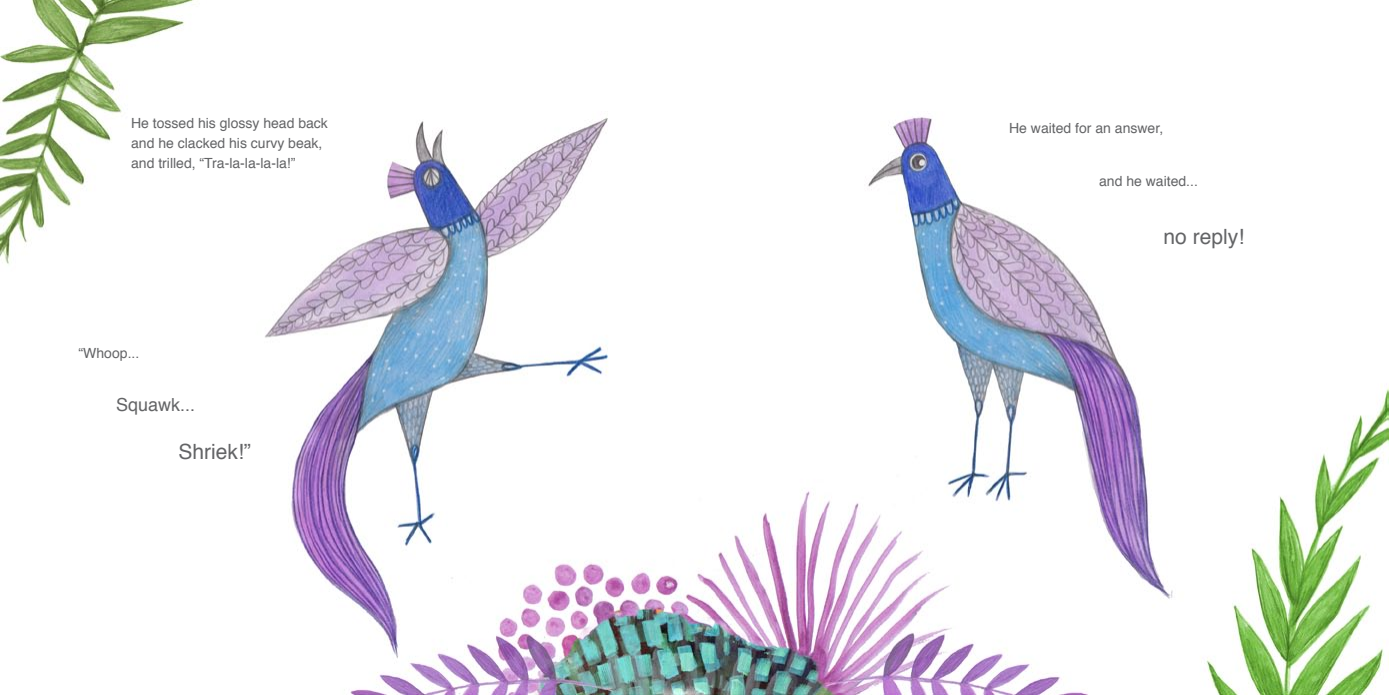
<style>
.page{position:relative;width:1389px;height:695px;background:#fff}
.page>*{position:absolute;margin:0;border:0;box-sizing:border-box;transform-origin:0 0}
.t1{font:21px "Helvetica";color:#636466}
.t2{font:18px "Helvetica";color:#636466}
.t3{font:14px/20px "Helvetica";color:#636466}
</style>
<div class="page">
<img style="left:0;top:0;width:1389px;height:694px">
<p class="t3" style="left:131px;top:113px;width:198px">He tossed his glossy head back and he clacked his curvy beak, and trilled, “Tra-la-la-la-la!”</p>
<p class="t3" style="left:79px;top:343px;width:62px">“Whoop...</p>
<p class="t2" style="left:116px;top:390px;width:81px">Squawk...</p>
<h1 class="t1" style="left:179px;top:435px;width:74px">Shriek!”</h1>
<p class="t3" style="left:1009px;top:119px;width:156px">He waited for an answer,</p>
<p class="t3" style="left:1099px;top:172px;width:100px">and he waited...</p>
<h1 class="t1" style="left:1164px;top:220px;width:82px">no reply!</h1>
</div>
